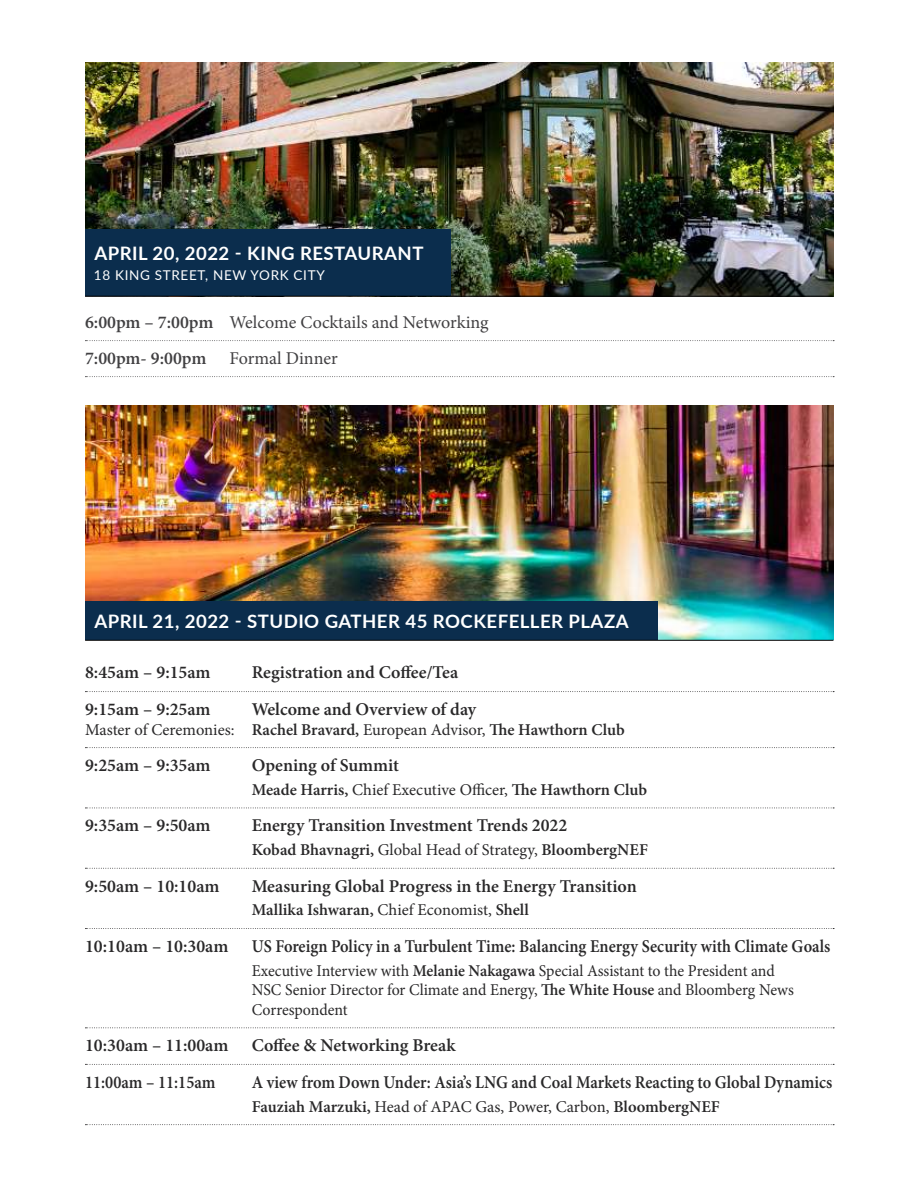
<style>
.page{position:relative;width:919px;height:1187px;background:#fff}
.page>*{position:absolute;margin:0;border:0;box-sizing:border-box;transform-origin:0 0}
.t1{font:700 18.6px "Lato";letter-spacing:.025em;color:#fff}
.t2{font:600 18px "Minion Pro";color:#292829}
.t3{font:600 18px "Minion Pro";color:#292829;scale:.91 1}
.t4{font:18px/36px "Minion Pro";letter-spacing:-.005em;color:#414042}
.t5{font:600 16.5px "Minion Pro";color:#292829}
.t6{font:16.5px/19.5px "Minion Pro";color:#292829;scale:.96 1}
.t7{font:16.5px "Minion Pro";color:#292829}
.t8{font:13.5px "Lato";letter-spacing:.05em;color:#fff}
.s1{font-weight:600}
.s2{font-weight:400}
</style>
<div class="page">
<img style="left:85px;top:406px;width:748px;height:234px">
<img style="left:85px;top:63px;width:748px;height:233px">
<div style="left:85px;top:601px;width:572px;height:39px;background:#0b2d4d"></div>
<div style="left:85px;top:229px;width:366px;height:67px;background:#0b2d4d"></div>
<svg style="left:85px;top:340px;width:749px;height:1px"></svg>
<svg style="left:85px;top:376px;width:749px;height:1px"></svg>
<svg style="left:85px;top:691px;width:749px;height:1px"></svg>
<svg style="left:85px;top:747px;width:749px;height:1px"></svg>
<svg style="left:85px;top:807px;width:749px;height:1px"></svg>
<svg style="left:85px;top:867px;width:749px;height:1px"></svg>
<svg style="left:85px;top:928px;width:749px;height:1px"></svg>
<svg style="left:85px;top:1027px;width:749px;height:1px"></svg>
<svg style="left:85px;top:1124px;width:749px;height:1px"></svg>
<hr style="left:85px;top:296px;width:748px;height:1px;background:#000">
<hr style="left:85px;top:640px;width:748px;height:1px;background:#000">
<p class="t1" style="left:94px;top:239px;width:330px">APRIL 20, 2022 - KING RESTAURANT</p>
<p class="t8" style="left:94px;top:265px;width:232px">18 KING STREET, NEW YORK CITY</p>
<p class="t4" style="left:85px;top:305px;width:405px"><span class="s1">6:00pm – 7:00pm</span> Welcome Cocktails and Networking<br><span class="s1">7:00pm- 9:00pm</span></p>
<p class="t4" style="left:229px;top:341px;width:110px">Formal Dinner</p>
<p class="t1" style="left:94px;top:607px;width:535px">APRIL 21, 2022 - STUDIO GATHER 45 ROCKEFELLER PLAZA</p>
<p class="t2" style="left:85px;top:665px;width:127px">8:45am – 9:15am</p>
<p class="t2" style="left:252px;top:665px;width:208px">Registration and Coffee/Tea</p>
<p class="t2" style="left:85px;top:702px;width:127px">9:15am – 9:25am</p>
<p class="t2" style="left:252px;top:702px;width:226px">Welcome and Overview of day</p>
<p class="t7" style="left:85px;top:722px;width:541px">Master of Ceremonies: <span class="s1">Rachel Bravard,</span> European Advisor, <span class="s1">The Hawthorn Club</span></p>
<p class="t2" style="left:85px;top:758px;width:127px">9:25am – 9:35am</p>
<p class="t2" style="left:252px;top:758px;width:149px">Opening of Summit</p>
<p class="t5" style="left:252px;top:783px;width:397px">Meade Harris, <span class="s2">Chief Executive Officer,</span> The Hawthorn Club</p>
<p class="t2" style="left:85px;top:818px;width:127px">9:35am – 9:50am</p>
<p class="t2" style="left:252px;top:818px;width:317px">Energy Transition Investment Trends 2022</p>
<p class="t5" style="left:252px;top:843px;width:398px">Kobad Bhavnagri, <span class="s2">Global Head of Strategy,</span> BloombergNEF</p>
<p class="t2" style="left:85px;top:878px;width:136px">9:50am – 10:10am</p>
<p class="t2" style="left:252px;top:878px;width:386px">Measuring Global Progress in the Energy Transition</p>
<p class="t5" style="left:252px;top:903px;width:279px">Mallika Ishwaran, <span class="s2">Chief Economist,</span> Shell</p>
<p class="t2" style="left:85px;top:939px;width:145px">10:10am – 10:30am</p>
<p class="t3" style="left:252px;top:939px;width:637px">US Foreign Policy in a Turbulent Time: Balancing Energy Security with Climate Goals</p>
<p class="t6" style="left:252px;top:962px;width:566px">Executive Interview with <span class="s1">Melanie Nakagawa</span> Special Assistant to the President and<br>NSC Senior Director for Climate and Energy, <span class="s1">The White House</span> and Bloomberg News<br>Correspondent</p>
<p class="t2" style="left:85px;top:1038px;width:145px">10:30am – 11:00am</p>
<p class="t2" style="left:252px;top:1038px;width:205px">Coffee &amp; Networking Break</p>
<p class="t3" style="left:85px;top:1074px;width:145px">11:00am – 11:15am</p>
<p class="t3" style="left:252px;top:1074px;width:639px">A view from Down Under: Asia’s LNG and Coal Markets Reacting to Global Dynamics</p>
<p class="t5" style="left:252px;top:1099px;width:469px">Fauziah Marzuki, <span class="s2">Head of APAC Gas, Power, Carbon,</span> BloombergNEF</p>
</div>
